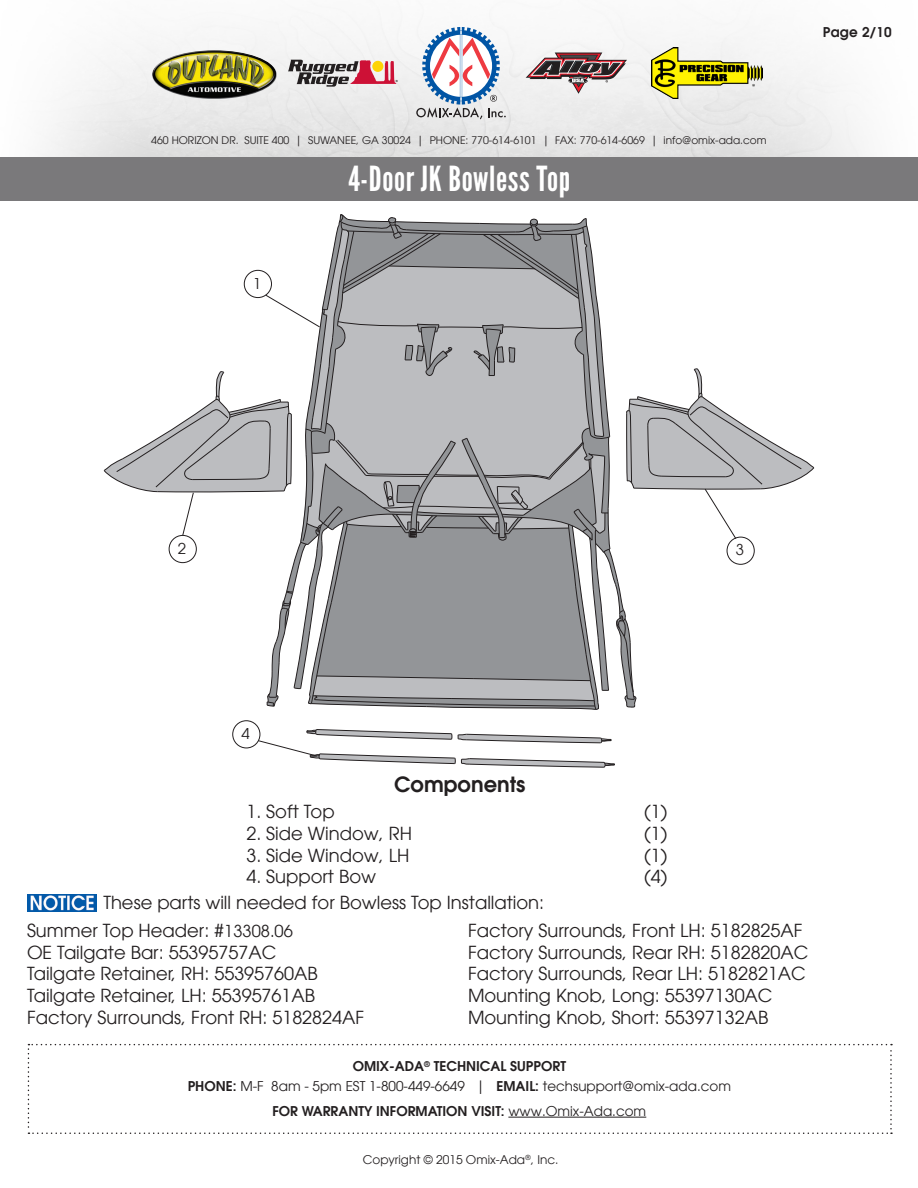
<style>
.page{position:relative;width:918px;height:1188px;background:#fff}
.page>*{position:absolute;margin:0;border:0;box-sizing:border-box;transform-origin:0 0}
.t1{font:34.5px "League Gothic";letter-spacing:.02em;color:#fff}
.t2{font:600 21px "Avant Garde LT";color:#231f20}
.t3{font:18px "Avant Garde LT";color:#231f20}
.t4{font:15px "Avant Garde LT";color:#231f20}
.t5{font:600 13.5px "Avant Garde LT";color:#231f20}
.t6{font:13.5px "Avant Garde LT";color:#231f20}
.t7{font:12px "Avant Garde LT";color:#231f20}
.t8{font:10.5px "Avant Garde LT";color:#231f20}
.s1{font-size:16.5px}
.s2{font-weight:600}
.s3{font-weight:400}
</style>
<div class="page">
<img style="left:0;top:21px;width:863px;height:139px">
<svg style="left:416px;top:27px;width:90px;height:92px"></svg>
<svg style="left:526px;top:53px;width:101px;height:41px"></svg>
<svg style="left:288px;top:60px;width:110px;height:27px"></svg>
<div style="left:1px;top:157px;width:917px;height:44px;background:#7a797b"></div>
<img style="left:152px;top:50px;width:125px;height:49px">
<img style="left:652px;top:47px;width:111px;height:52px">
<svg style="left:28px;top:1044px;width:864px;height:90px"></svg>
<hr style="left:508px;top:1117px;width:138px;height:1px;background:#231f20">
<svg style="left:104px;top:214px;width:710px;height:496px"></svg>
<div style="left:233px;top:721px;width:27px;height:27px;border:1px solid #231f20;border-radius:50%"></div>
<svg style="left:258px;top:729px;width:357px;height:38px"></svg>
<img style="left:27px;top:895px;width:70px;height:17px">
<p class="t8" style="left:151px;top:134px;width:617px">460 HORIZON DR. SUITE 400 | SUWANEE, GA 30024 | PHONE: 770-614-6101 | FAX: 770-614-6069 | info@omix-ada.com</p>
<h1 class="t1" style="left:348px;top:159px;width:223px">4-Door JK Bowless Top</h1>
<p class="t4" style="left:253px;top:274px;width:10px">1</p>
<p class="t5" style="left:823px;top:23px;width:70px">Page 2/10</p>
<p class="t4" style="left:178px;top:539px;width:10px">2</p>
<p class="t4" style="left:736px;top:541px;width:10px">3</p>
<p class="t4" style="left:242px;top:725px;width:10px">4</p>
<p class="t2" style="left:394px;top:771px;width:133px">Components</p>
<p class="t3" style="left:246px;top:801px;width:90px">1. Soft Top</p>
<p class="t3" style="left:644px;top:801px;width:25px">(1)</p>
<p class="t3" style="left:246px;top:823px;width:167px">2. Side Window, RH</p>
<p class="t3" style="left:644px;top:823px;width:25px">(1)</p>
<p class="t3" style="left:246px;top:844px;width:165px">3. Side Window, LH</p>
<p class="t3" style="left:644px;top:844px;width:25px">(1)</p>
<p class="t3" style="left:246px;top:866px;width:131px">4. Support Bow</p>
<p class="t3" style="left:644px;top:866px;width:25px">(4)</p>
<p class="t3" style="left:103px;top:892px;width:442px">These parts will needed for Bowless Top Installation:</p>
<p class="t3" style="left:27px;top:920px;width:267px">Summer Top Header: #<span class="s1">13308.06</span></p>
<p class="t3" style="left:27px;top:942px;width:251px">OE Tailgate Bar: 55395757AC</p>
<p class="t3" style="left:27px;top:963px;width:292px">Tailgate Retainer, RH: 55395760AB</p>
<p class="t3" style="left:27px;top:985px;width:290px">Tailgate Retainer, LH: 55395761AB</p>
<p class="t3" style="left:27px;top:1006px;width:339px">Factory Surrounds, Front RH: 5182824AF</p>
<p class="t3" style="left:468px;top:920px;width:336px">Factory Surrounds, Front LH: 5182825AF</p>
<p class="t3" style="left:468px;top:942px;width:342px">Factory Surrounds, Rear RH: 5182820AC</p>
<p class="t3" style="left:468px;top:963px;width:339px">Factory Surrounds, Rear LH: 5182821AC</p>
<p class="t3" style="left:468px;top:985px;width:306px">Mounting Knob, Long: 55397130AC</p>
<p class="t3" style="left:468px;top:1006px;width:302px">Mounting Knob, Short: 55397132AB</p>
<p class="t5" style="left:353px;top:1058px;width:215px">OMIX-ADA<sup>®</sup> TECHNICAL SUPPORT</p>
<p class="t6" style="left:188px;top:1078px;width:545px"><span class="s2">PHONE:</span> M-F 8am - 5pm EST 1-800-449-6649 | <span class="s2">EMAIL:</span> techsupport@omix-ada.com</p>
<p class="t5" style="left:272px;top:1102px;width:375px">FOR WARRANTY INFORMATION VISIT: <span class="s3">www.Omix-Ada.com</span></p>
<p class="t7" style="left:363px;top:1153px;width:197px">Copyright © 2015 Omix-Ada<sup>®</sup>, Inc.</p>
</div>
